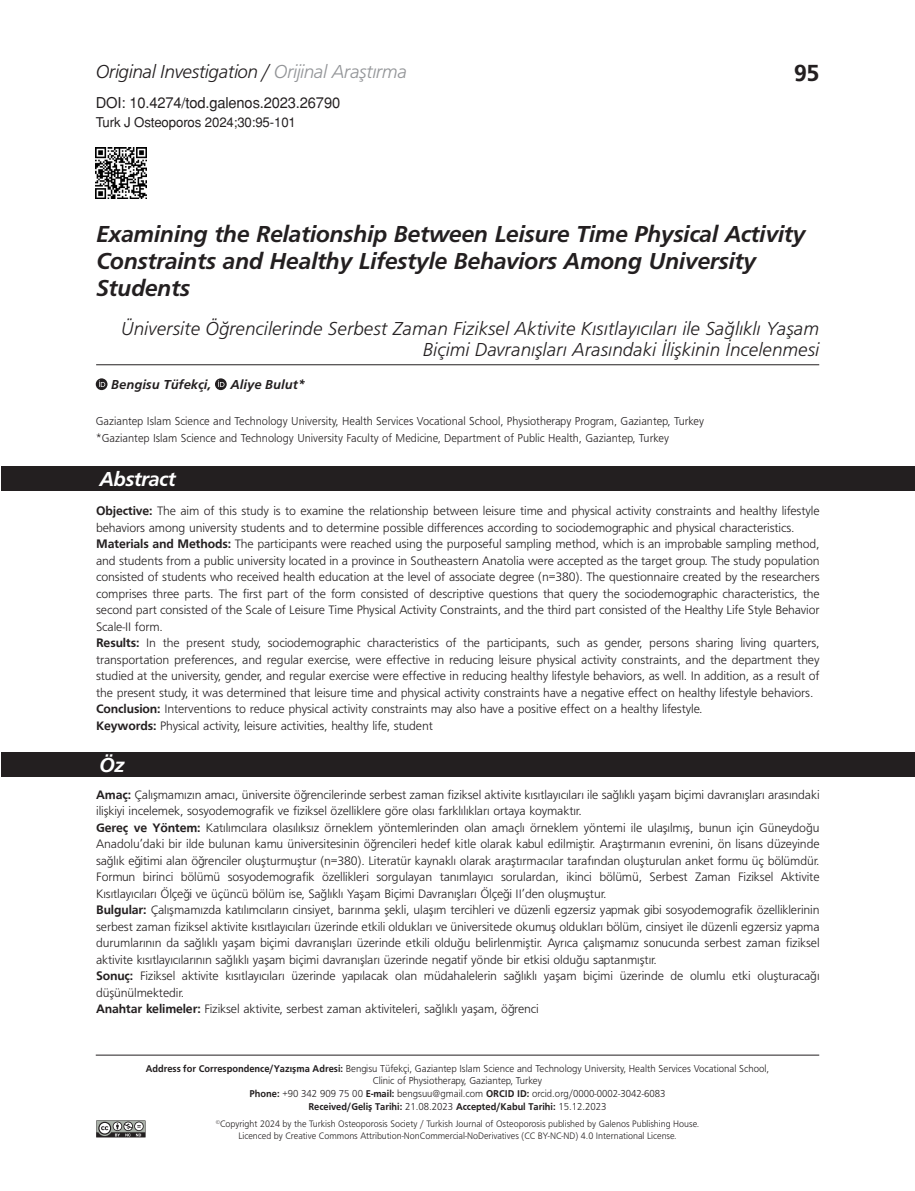
<style>
.page{position:relative;width:915px;height:1191px;background:#fff}
.page>*{position:absolute;margin:0;border:0;box-sizing:border-box;transform-origin:0 0}
._1__BASLIK{font:24px/27px "Frugal Bold Italic Tr";letter-spacing:-.015em;color:#231f20}
.t1{font:24px "Frugal Bold Tr";color:#231f20}
.t2{font:21px "Frugal Bold Italic Tr";letter-spacing:-.025em;color:#fff}
._2__BASLIK{font:19.5px/21px "Frugal Italic Tr";color:#231f20;text-align:right}
._2__BASLIK-2{font:19.5px "Frugal Italic Tr";letter-spacing:-.025em;color:#231f20}
.t3{font:15px "Helvetica Normal Tr";letter-spacing:-.01em;color:#231f20}
.SAYFA_NO{font:13.5px "Helvetica Normal Tr";letter-spacing:-.01em;color:#231f20}
.YAZARLAR{font:13.5px "Frugal Bold Italic Tr";color:#231f20}
.OZET{font:12.75px/16.5px "Frugal Normal Tr";letter-spacing:-.01em;color:#231f20;text-align:justify}
.KURUM{font:12px "Frugal Normal Tr";color:#231f20;scale:.95 1}
.adres{font:10.5px/12px "Frugal Normal Tr";color:#231f20;text-align:center;scale:.95 1}
.adres-2{font:10.2px "Frugal Bold Tr";color:#231f20;scale:.95 1}
.t4{font:9.75px/12px "Frugal Normal Tr";color:#231f20;text-align:center;scale:.95 1}
.s1{color:#939598}
.s2{font-family:"Frugal Bold Tr"}
.s3{font-family:"Frugal Bold Tr";font-size:10.2px}
.s4{font-family:"Frugal Normal Tr";font-size:10.5px}
</style>
<div class="page">
<svg style="left:96px;top:1120px;width:49px;height:17px"></svg>
<hr style="left:96px;top:364px;width:723px;height:1px;background:#231f20">
<svg style="left:96px;top:378px;width:11px;height:12px"></svg>
<svg style="left:99px;top:380px;width:6px;height:7px"></svg>
<svg style="left:215px;top:378px;width:12px;height:12px"></svg>
<svg style="left:218px;top:380px;width:6px;height:7px"></svg>
<img style="left:96px;top:147px;width:51px;height:51px">
<hr style="left:96px;top:1054px;width:723px;height:1px;background:#231f20">
<div style="left:2px;top:466px;width:912px;height:25px;background:#231f20"></div>
<div style="left:1px;top:752px;width:913px;height:25px;background:#231f20"></div>
<h3 class="_2__BASLIK-2" style="left:96px;top:60px;width:313px">Original Investigation / <span class="s1">Orijinal Araştırma</span></h3>
<h1 class="t1" style="left:793px;top:59px;width:27px">95</h1>
<p class="t3" style="left:96px;top:94px;width:246px">DOI: 10.4274/tod.galenos.2023.26790</p>
<p class="SAYFA_NO" style="left:96px;top:114px;width:201px">Turk J Osteoporos 2024;30:95-101</p>
<p class="_1__BASLIK" style="left:96px;top:220px;width:710px">Examining the Relationship Between Leisure Time Physical Activity<br>Constraints and Healthy Lifestyle Behaviors Among University<br>Students</p>
<p class="_2__BASLIK" style="left:121px;top:318px;width:699px">Üniversite Öğrencilerinde Serbest Zaman Fiziksel Aktivite Kısıtlayıcıları ile Sağlıklı Yaşam<br>Biçimi Davranışları Arasındaki İlişkinin İncelenmesi</p>
<p class="YAZARLAR" style="left:111px;top:377px;width:101px">Bengisu Tüfekçi,</p>
<p class="YAZARLAR" style="left:230px;top:377px;width:76px">Aliye Bulut*</p>
<p class="KURUM" style="left:96px;top:414px;width:641px">Gaziantep Islam Science and Technology University, Health Services Vocational School, Physiotherapy Program, Gaziantep, Turkey</p>
<p class="KURUM" style="left:96px;top:431px;width:604px">*Gaziantep Islam Science and Technology University Faculty of Medicine, Department of Public Health, Gaziantep, Turkey</p>
<p class="t2" style="left:99px;top:467px;width:78px">Abstract</p>
<p class="OZET" style="left:96px;top:502px;width:724px"><span class="s2">Objective:</span> The aim of this study is to examine the relationship between leisure time and physical activity constraints and healthy lifestyle behaviors among university students and to determine possible differences according to sociodemographic and physical characteristics.</p>
<p class="OZET" style="left:96px;top:535px;width:724px"><span class="s2">Materials and Methods:</span> The participants were reached using the purposeful sampling method, which is an improbable sampling method, and students from a public university located in a province in Southeastern Anatolia were accepted as the target group. The study population consisted of students who received health education at the level of associate degree (n=380). The questionnaire created by the researchers comprises three parts. The first part of the form consisted of descriptive questions that query the sociodemographic characteristics, the second part consisted of the Scale of Leisure Time Physical Activity Constraints, and the third part consisted of the Healthy Life Style Behavior Scale-II form.</p>
<p class="OZET" style="left:96px;top:634px;width:724px"><span class="s2">Results:</span> In the present study, sociodemographic characteristics of the participants, such as gender, persons sharing living quarters, transportation preferences, and regular exercise, were effective in reducing leisure physical activity constraints, and the department they studied at the university, gender, and regular exercise were effective in reducing healthy lifestyle behaviors, as well. In addition, as a result of the present study, it was determined that leisure time and physical activity constraints have a negative effect on healthy lifestyle behaviors.</p>
<p class="OZET" style="left:96px;top:700px;width:607px"><span class="s2">Conclusion:</span> Interventions to reduce physical activity constraints may also have a positive effect on a healthy lifestyle.</p>
<p class="OZET" style="left:96px;top:717px;width:338px"><span class="s2">Keywords:</span> Physical activity, leisure activities, healthy life, student</p>
<p class="t2" style="left:99px;top:753px;width:27px">Öz</p>
<p class="OZET" style="left:96px;top:786px;width:724px"><span class="s2">Amaç:</span> Çalışmamızın amacı, üniversite öğrencilerinde serbest zaman fiziksel aktivite kısıtlayıcıları ile sağlıklı yaşam biçimi davranışları arasındaki ilişkiyi incelemek, sosyodemografik ve fiziksel özelliklere göre olası farklılıkları ortaya koymaktır.</p>
<p class="OZET" style="left:96px;top:819px;width:724px"><span class="s2">Gereç ve Yöntem:</span> Katılımcılara olasılıksız örneklem yöntemlerinden olan amaçlı örneklem yöntemi ile ulaşılmış, bunun için Güneydoğu Anadolu’daki bir ilde bulunan kamu üniversitesinin öğrencileri hedef kitle olarak kabul edilmiştir. Araştırmanın evrenini, ön lisans düzeyinde sağlık eğitimi alan öğrenciler oluşturmuştur (n=380). Literatür kaynaklı olarak araştırmacılar tarafından oluşturulan anket formu üç bölümdür.<br>Formun birinci bölümü sosyodemografik özellikleri sorgulayan tanımlayıcı sorulardan, ikinci bölümü, Serbest Zaman Fiziksel Aktivite Kısıtlayıcıları Ölçeği ve üçüncü bölüm ise, Sağlıklı Yaşam Biçimi Davranışları Ölçeği II’den oluşmuştur.</p>
<p class="OZET" style="left:96px;top:901px;width:724px"><span class="s2">Bulgular:</span> Çalışmamızda katılımcıların cinsiyet, barınma şekli, ulaşım tercihleri ve düzenli egzersiz yapmak gibi sosyodemografik özelliklerinin serbest zaman fiziksel aktivite kısıtlayıcıları üzerinde etkili oldukları ve üniversitede okumuş oldukları bölüm, cinsiyet ile düzenli egzersiz yapma durumlarının da sağlıklı yaşam biçimi davranışları üzerinde etkili olduğu belirlenmiştir. Ayrıca çalışmamız sonucunda serbest zaman fiziksel aktivite kısıtlayıcılarının sağlıklı yaşam biçimi davranışları üzerinde negatif yönde bir etkisi olduğu saptanmıştır.</p>
<p class="OZET" style="left:96px;top:967px;width:724px"><span class="s2">Sonuç:</span> Fiziksel aktivite kısıtlayıcıları üzerinde yapılacak olan müdahalelerin sağlıklı yaşam biçimi üzerinde de olumlu etki oluşturacağı düşünülmektedir.</p>
<p class="OZET" style="left:96px;top:1000px;width:444px"><span class="s2">Anahtar kelimeler:</span> Fiziksel aktivite, serbest zaman aktiviteleri, sağlıklı yaşam, öğrenci</p>
<p class="adres" style="left:146px;top:1062px;width:657px"><span class="s3">Address for Correspondence/Yaz›flma Adresi:</span> Bengisu Tüfekçi, Gaziantep Islam Science and Technology University, Health Services Vocational School,<br>Clinic of Physiotherapy, Gaziantep, Turkey</p>
<p class="adres" style="left:249px;top:1087px;width:439px"><span class="s3">Phone:</span> +90 342 909 75 00 <span class="s3">E-mail:</span> bengsuu@gmail.com <span class="s3">ORCID ID:</span> orcid.org/0000-0002-3042-6083</p>
<p class="adres-2" style="left:308px;top:1100px;width:315px">Received/Geliş Tarihi: <span class="s4">21.08.2023</span> Accepted/Kabul Tarihi: <span class="s4">15.12.2023</span></p>
<p class="t4" style="left:216px;top:1117px;width:510px"><sup>©</sup>Copyright 2024 by the Turkish Osteoporosis Society / Turkish Journal of Osteoporosis published by Galenos Publishing House.<br>Licenced by Creative Commons Attribution-NonCommercial-NoDerivatives (CC BY-NC-ND) 4.0 International License.</p>
</div>
